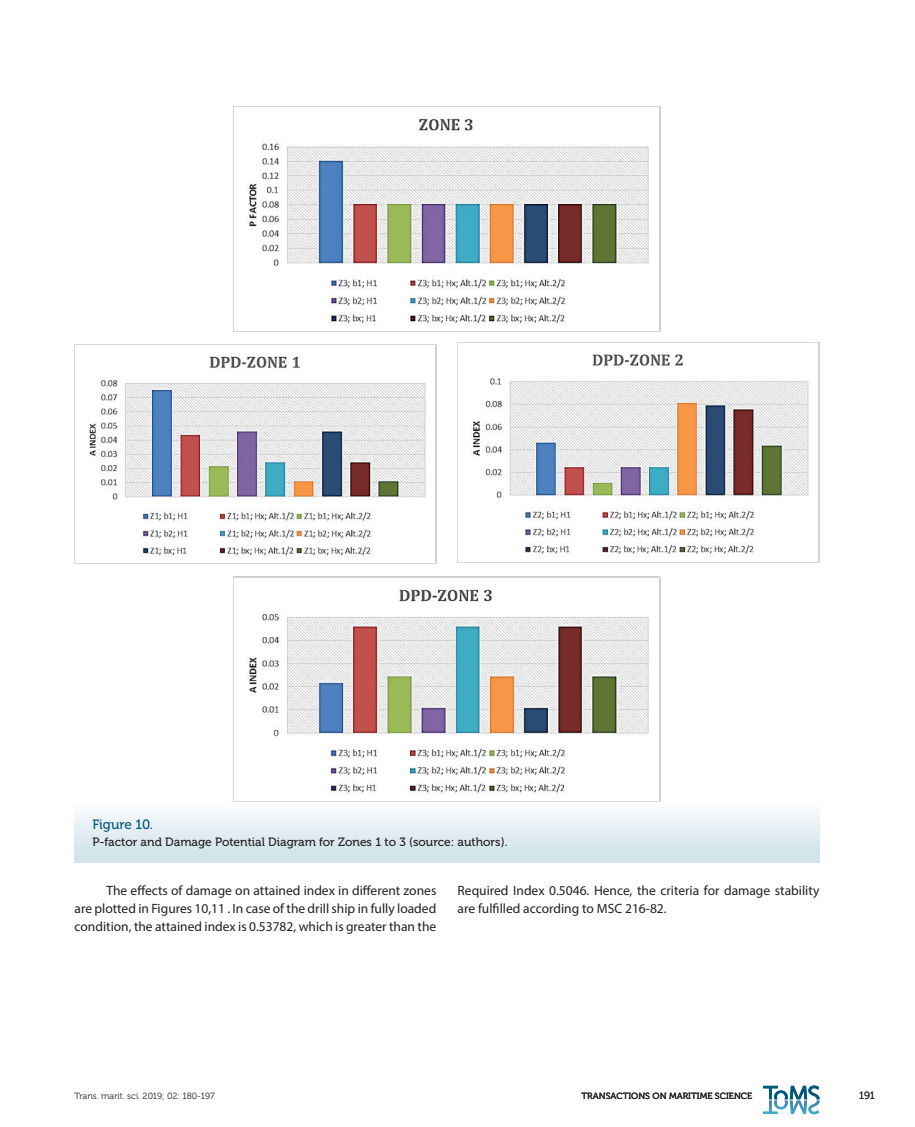
<style>
.page{position:relative;width:915px;height:1127px;background:#fff}
.page>*{position:absolute;margin:0;border:0;box-sizing:border-box;transform-origin:0 0}
.Body_text{font:13.5px/18px "Myriad Pro";color:#231f20;text-align:justify}
.Figure{font:13.5px "Museo 500";color:#00597c}
.Figure-2{font:12px "Museo 500";color:#231f20}
.t1{font:10.5px "Museo 300";color:#231f20}
.t2{font:9px "Museo 300";letter-spacing:-.005em;color:#231f20}
.t3{font:9px "Museo 500";color:#231f20}
</style>
<div class="page">
<svg style="left:763px;top:1085px;width:56px;height:29px"></svg>
<img style="left:234px;top:106px;width:426px;height:225px">
<img style="left:75px;top:344px;width:361px;height:219px">
<img style="left:457px;top:342px;width:362px;height:220px">
<img style="left:234px;top:577px;width:426px;height:224px">
<div style="left:75px;top:801px;width:744px;height:61px;background:linear-gradient(to bottom,#fdfdfe,#cce1e8)"></div>
<p class="Figure" style="left:92px;top:817px;width:62px">Figure 10.</p>
<p class="Figure-2" style="left:92px;top:835px;width:416px">P-factor and Damage Potential Diagram for Zones 1 to 3 (source: authors).</p>
<p class="Body_text" style="left:75px;top:881px;width:363px;text-indent:32px">The effects of damage on attained index in different zones are plotted in Figures 10,11 . In case of the drill ship in fully loaded condition, the attained index is 0.53782, which is greater than the</p>
<p class="Body_text" style="left:457px;top:881px;width:363px">Required Index 0.5046. Hence, the criteria for damage stability are fulfilled according to MSC 216-82.</p>
<p class="t2" style="left:74px;top:1091px;width:142px">Trans. marit. sci. 2019; 02: 180-197</p>
<p class="t3" style="left:581px;top:1091px;width:172px">TRANSACTIONS ON MARITIME SCIENCE</p>
<p class="t1" style="left:858px;top:1090px;width:17px">191</p>
</div>
